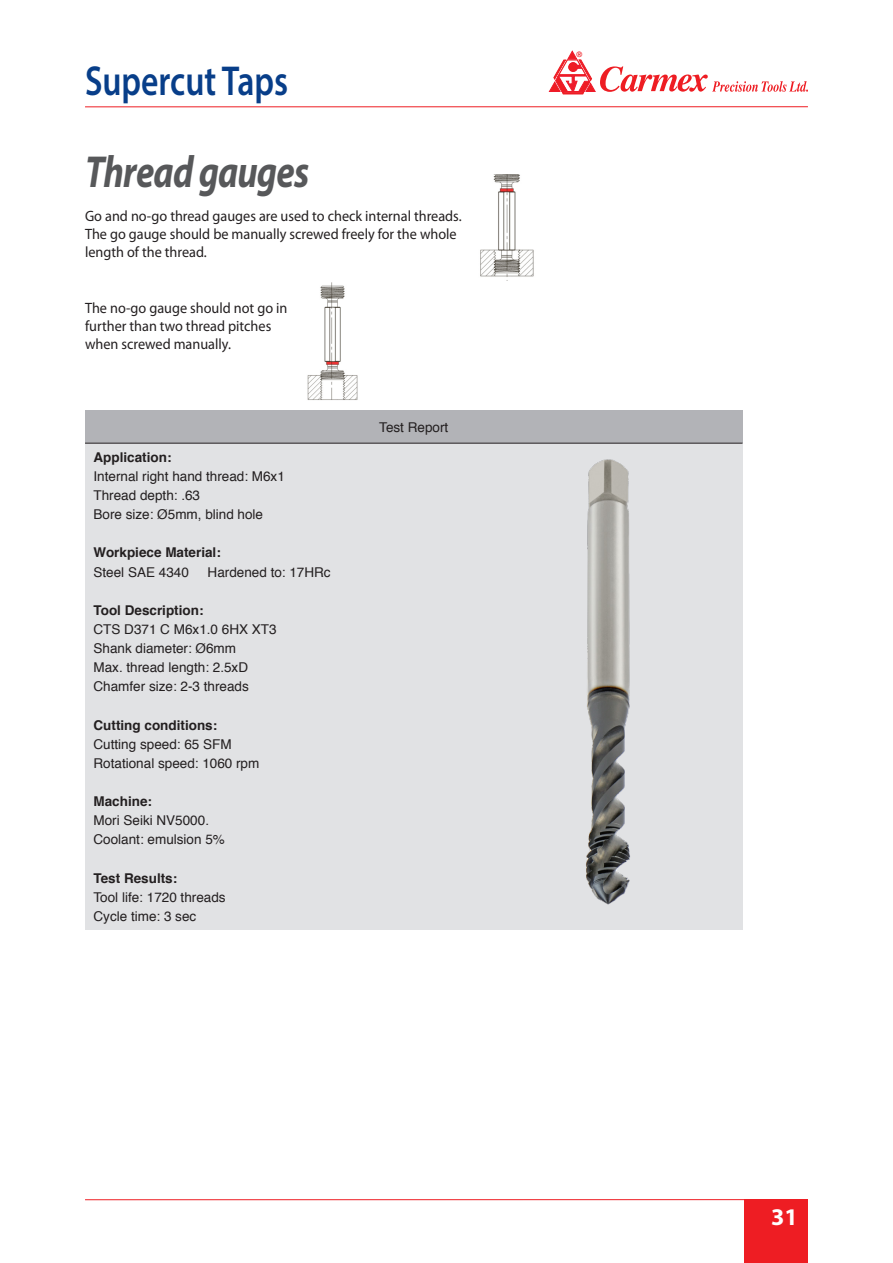
<style>
.page{position:relative;width:893px;height:1263px;background:#fff}
.page>*{position:absolute;margin:0;border:0;box-sizing:border-box;transform-origin:0 0}
.head{font:italic 700 45px "Myriad Pro";letter-spacing:-.02em;color:#57585a;scale:.81 1}
.t1{font:600 42px "Myriad Pro";color:#083e89;scale:.8 1}
.t2{font:700 24px "Myriad Pro";color:#fff}
.text{font:15px/18px "Myriad Pro";color:#231f20;scale:.95 1}
.inside_table{font:13.5px "Helvetica";color:#231f20}
.inside_table-2{font:700 13.5px "Helvetica";color:#231f20}
.table_head{font:13.5px "Helvetica";color:#231f20}
.t3{font:500 10.5px "Win Soft Pro";color:#ee1d23}
</style>
<div class="page">
<div style="left:744px;top:1199px;width:64px;height:64px;background:#ee1d23"></div>
<hr style="left:85px;top:1199px;width:723px;height:1px;background:#ee1d23">
<hr style="left:85px;top:106px;width:723px;height:1px;background:#ee1d23">
<svg style="left:549px;top:51px;width:259px;height:43px"></svg>
<div style="left:85px;top:411px;width:657px;height:32px;background:#b2b3b7"></div>
<div style="left:85px;top:443px;width:657px;height:486px;background:#e1e2e4"></div>
<hr style="left:85px;top:443px;width:657px;height:1px;background:#231f20">
<img style="left:307px;top:282px;width:51px;height:118px">
<img style="left:480px;top:174px;width:54px;height:107px">
<img style="left:586px;top:459px;width:44px;height:446px">
<h2 class="t1" style="left:85px;top:54px;width:255px">Supercut Taps</h2>
<p class="head" style="left:85px;top:142px;width:278px">Thread gauges</p>
<p class="text" style="left:85px;top:207px;width:398px">Go and no-go thread gauges are used to check internal threads.<br>The go gauge should be manually screwed freely for the whole length of the thread.</p>
<p class="text" style="left:85px;top:299px;width:215px">The no-go gauge should not go in</p>
<p class="text" style="left:85px;top:317px;width:198px">further than two thread pitches</p>
<p class="text" style="left:85px;top:335px;width:155px">when screwed manually.</p>
<p class="inside_table-2" style="left:94px;top:446px;width:80px">Application:</p>
<p class="inside_table" style="left:94px;top:466px;width:193px">Internal right hand thread: M6x1</p>
<p class="inside_table" style="left:94px;top:485px;width:108px">Thread depth: .63</p>
<p class="inside_table" style="left:94px;top:504px;width:171px">Bore size: Ø5mm, blind hole</p>
<p class="inside_table-2" style="left:94px;top:542px;width:129px">Workpiece Material:</p>
<p class="inside_table" style="left:94px;top:561px;width:97px">Steel SAE 4340</p>
<p class="inside_table" style="left:208px;top:561px;width:125px">Hardened to: 17HRc</p>
<p class="inside_table-2" style="left:94px;top:599px;width:112px">Tool Description:</p>
<p class="inside_table" style="left:94px;top:619px;width:185px">CTS D371 C M6x1.0 6HX XT3</p>
<p class="inside_table" style="left:94px;top:638px;width:144px">Shank diameter: Ø6mm</p>
<p class="inside_table" style="left:94px;top:657px;width:156px">Max. thread length: 2.5xD</p>
<p class="inside_table" style="left:94px;top:676px;width:157px">Chamfer size: 2-3 threads</p>
<p class="inside_table-2" style="left:94px;top:714px;width:125px">Cutting conditions:</p>
<p class="inside_table" style="left:94px;top:733px;width:140px">Cutting speed: 65 SFM</p>
<p class="inside_table" style="left:94px;top:753px;width:167px">Rotational speed: 1060 rpm</p>
<p class="inside_table-2" style="left:94px;top:790px;width:60px">Machine:</p>
<p class="inside_table" style="left:94px;top:810px;width:117px">Mori Seiki NV5000.</p>
<p class="inside_table" style="left:94px;top:829px;width:133px">Coolant: emulsion 5%</p>
<p class="inside_table-2" style="left:94px;top:867px;width:85px">Test Results:</p>
<p class="inside_table" style="left:94px;top:886px;width:134px">Tool life: 1720 threads</p>
<p class="inside_table" style="left:94px;top:906px;width:104px">Cycle time: 3 sec</p>
<p class="table_head" style="left:379px;top:417px;width:71px">Test Report</p>
<p class="t3" style="left:576px;top:47px;width:8px">®</p>
<h3 class="t2" style="left:771px;top:1201px;width:28px">31</h3>
</div>
